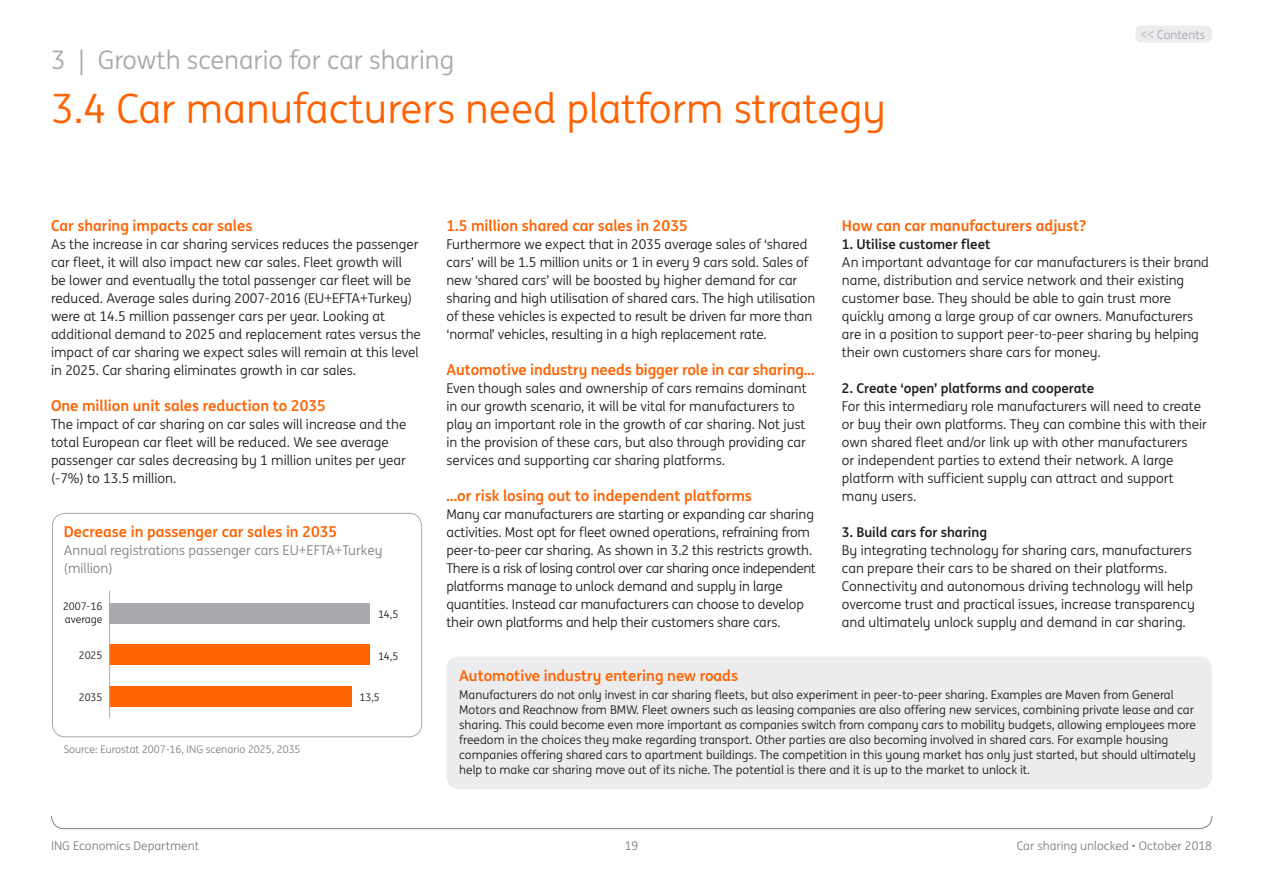
<style>
.page{position:relative;width:1263px;height:893px;background:#fff}
.page>*{position:absolute;margin:0;border:0;box-sizing:border-box;transform-origin:0 0}
.t1{font:40.5px "ING Me";color:#ff6200}
.t2{font:25.5px "ING Me";color:#a8a9ad}
.t3{font:700 15px "ING Me";color:#ff6200}
.t4{font:13.5px/18px "ING Me";color:#231f20}
.t5{font:700 13.5px "ING Me";color:#231f20}
.t6{font:13.5px/18px "ING Me";color:#808285}
.t7{font:12px/15px "ING Me";color:#231f20}
.t8{font:12px "ING Me";color:#808285}
.t9{font:12px "ING Me";color:#a8a9ad}
.t10{font:10.5px "ING Me";color:#808285}
.t11{font:10.5px/13px "ING Me";color:#231f20}
</style>
<div class="page">
<svg style="left:51px;top:815px;width:1162px;height:14px"></svg>
<div style="left:110px;top:603px;width:260px;height:21px;background:#a8a9ad"></div>
<div style="left:110px;top:644px;width:260px;height:21px;background:#ff6200"></div>
<div style="left:110px;top:686px;width:242px;height:21px;background:#ff6200"></div>
<hr style="left:109px;top:591px;width:1px;height:126px;background:#a8a9ad">
<div style="left:52px;top:513px;width:370px;height:224px;border:1px solid #a8a9ad;border-radius:13px"></div>
<div style="left:446px;top:656px;width:766px;height:133px;background:#ececee;border-radius:13px"></div>
<div style="left:1135px;top:26px;width:77px;height:17px;background:#ececee;border-radius:6px"></div>
<h2 class="t2" style="left:51px;top:42px;width:405px">3 | Growth scenario for car sharing</h2>
<h1 class="t1" style="left:51px;top:79px;width:836px">3.4 Car manufacturers need platform strategy</h1>
<p class="t9" style="left:1141px;top:26px;width:66px">&lt;&lt; Contents</p>
<p class="t3" style="left:51px;top:214px;width:203px">Car sharing impacts car sales</p>
<p class="t4" style="left:51px;top:235px;width:371px">As the increase in car sharing services reduces the passenger car fleet, it will also impact new car sales. Fleet growth will<br>be lower and eventually the total passenger car fleet will be reduced. Average sales during 2007-2016 (EU+EFTA+Turkey) were at 14.5 million passenger cars per year. Looking at additional demand to 2025 and replacement rates versus the impact of car sharing we expect sales will remain at this level in 2025. Car sharing eliminates growth in car sales.</p>
<p class="t3" style="left:51px;top:394px;width:276px">One million unit sales reduction to 2035</p>
<p class="t4" style="left:51px;top:415px;width:357px">The impact of car sharing on car sales will increase and the total European car fleet will be reduced. We see average passenger car sales decreasing by 1 million unites per year (-7%) to 13.5 million.</p>
<p class="t3" style="left:64px;top:520px;width:275px">Decrease in passenger car sales in 2035</p>
<p class="t6" style="left:64px;top:541px;width:320px">Annual registrations passenger cars EU+EFTA+Turkey (million)</p>
<p class="t11" style="left:63px;top:599px;width:41px">2007-16 average</p>
<p class="t11" style="left:378px;top:608px;width:22px">14,5</p>
<p class="t11" style="left:378px;top:650px;width:22px">14,5</p>
<p class="t11" style="left:360px;top:691px;width:22px">13,5</p>
<p class="t11" style="left:79px;top:648px;width:25px">2025</p>
<p class="t11" style="left:79px;top:690px;width:25px">2035</p>
<p class="t10" style="left:64px;top:742px;width:238px">Source: Eurostat 2007-16, ING scenario 2025, 2035</p>
<p class="t3" style="left:446px;top:214px;width:243px">1.5 million shared car sales in 2035</p>
<p class="t4" style="left:446px;top:235px;width:370px">Furthermore we expect that in 2035 average sales of ‘shared cars’ will be 1.5 million units or 1 in every 9 cars sold. Sales of new ‘shared cars’ will be boosted by higher demand for car sharing and high utilisation of shared cars. The high utilisation of these vehicles is expected to result be driven far more than ‘normal’ vehicles, resulting in a high replacement rate.</p>
<p class="t3" style="left:446px;top:358px;width:370px">Automotive industry needs bigger role in car sharing…</p>
<p class="t4" style="left:446px;top:379px;width:362px">Even though sales and ownership of cars remains dominant in our growth scenario, it will be vital for manufacturers to play an important role in the growth of car sharing. Not just in the provision of these cars, but also through providing car services and supporting car sharing platforms.</p>
<p class="t3" style="left:446px;top:484px;width:307px">…or risk losing out to independent platforms</p>
<p class="t4" style="left:446px;top:505px;width:371px">Many car manufacturers are starting or expanding car sharing activities. Most opt for fleet owned operations, refraining from peer-to-peer car sharing. As shown in 3.2 this restricts growth.<br>There is a risk of losing control over car sharing once independent platforms manage to unlock demand and supply in large quantities. Instead car manufacturers can choose to develop their own platforms and help their customers share cars.</p>
<p class="t3" style="left:842px;top:214px;width:246px">How can car manufacturers adjust?</p>
<p class="t5" style="left:842px;top:233px;width:150px">1. Utilise customer fleet</p>
<p class="t4" style="left:842px;top:253px;width:369px">An important advantage for car manufacturers is their brand name, distribution and service network and their existing customer base. They should be able to gain trust more quickly among a large group of car owners. Manufacturers are in a position to support peer-to-peer sharing by helping their own customers share cars for money.</p>
<p class="t5" style="left:842px;top:377px;width:254px">2. Create ‘open’ platforms and cooperate</p>
<p class="t4" style="left:842px;top:397px;width:366px">For this intermediary role manufacturers will need to create or buy their own platforms. They can combine this with their own shared fleet and/or link up with other manufacturers<br>or independent parties to extend their network. A large platform with sufficient supply can attract and support many users.</p>
<p class="t5" style="left:842px;top:521px;width:147px">3. Build cars for sharing</p>
<p class="t4" style="left:842px;top:541px;width:354px">By integrating technology for sharing cars, manufacturers can prepare their cars to be shared on their platforms.<br>Connectivity and autonomous driving technology will help overcome trust and practical issues, increase transparency and ultimately unlock supply and demand in car sharing.</p>
<p class="t3" style="left:459px;top:664px;width:280px">Automotive industry entering new roads</p>
<p class="t7" style="left:459px;top:687px;width:738px">Manufacturers do not only invest in car sharing fleets, but also experiment in peer-to-peer sharing. Examples are Maven from General Motors and Reachnow from BMW. Fleet owners such as leasing companies are also offering new services, combining private lease and car sharing. This could become even more important as companies switch from company cars to mobility budgets, allowing employees more freedom in the choices they make regarding transport. Other parties are also becoming involved in shared cars. For example housing companies offering shared cars to apartment buildings. The competition in this young market has only just started, but should ultimately help to make car sharing move out of its niche. The potential is there and it is up to the market to unlock it.</p>
<p class="t8" style="left:51px;top:837px;width:150px">ING Economics Department</p>
<p class="t8" style="left:625px;top:837px;width:15px">19</p>
<p class="t8" style="left:1017px;top:837px;width:197px">Car sharing unlocked • October 2018</p>
</div>
